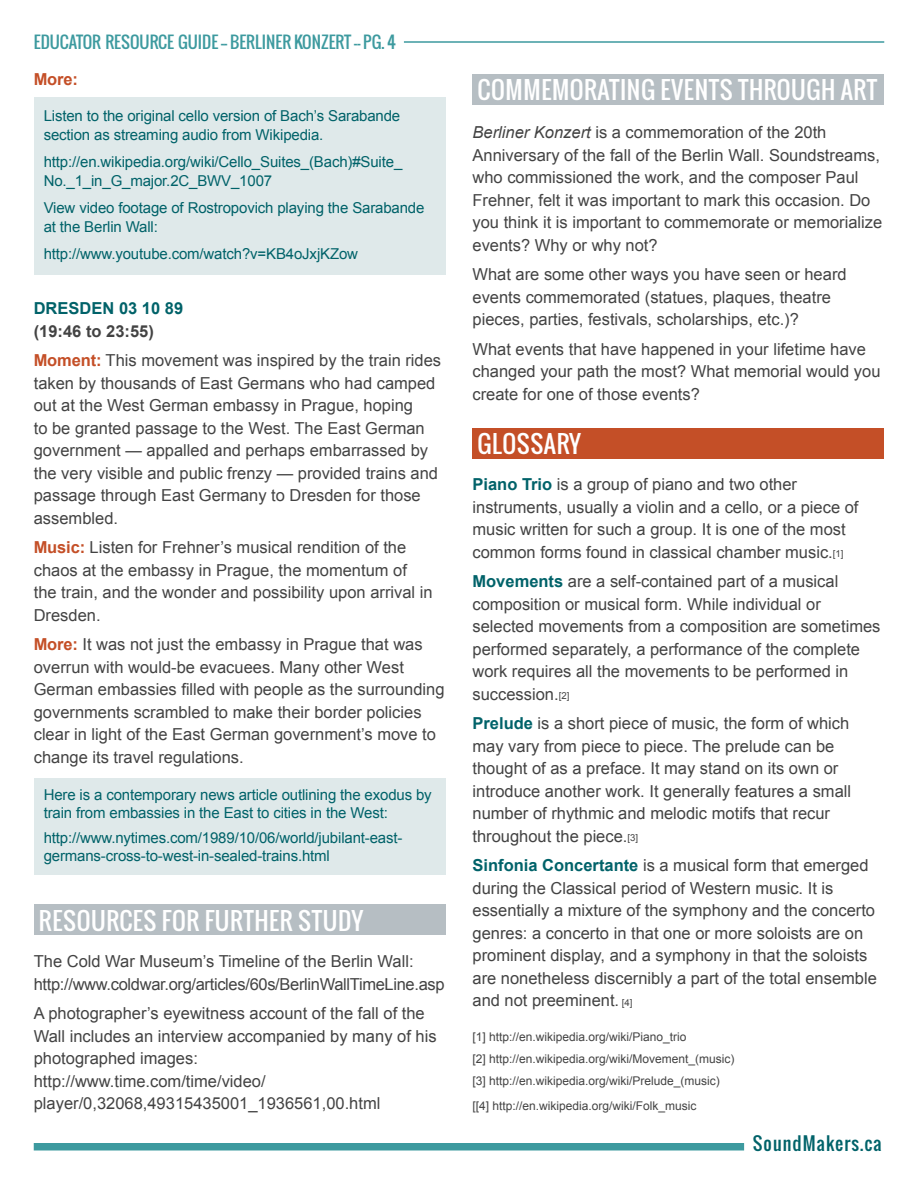
<style>
.page{position:relative;width:918px;height:1188px;background:#fff}
.page>*{position:absolute;margin:0;border:0;box-sizing:border-box;transform-origin:0 0}
.t1{font:24px "Oswald";letter-spacing:.025em;color:#fff}
.t2{font:18px "Oswald";letter-spacing:.06em;color:#006269}
.t3{font:16.5px/22.5px "Arial";color:#434343}
.t4{font:16.5px/22.5px "Arial";letter-spacing:-.02em;color:#434343}
.t5{font:16.5px "Oswald";color:#3d9a9f}
.t6{font:700 16.5px "Arial";color:#006269}
.t7{font:700 16.5px "Arial";color:#c44f27}
.t8{font:15px/19.5px "Arial";letter-spacing:-.01em;color:#006269}
.t9{font:12px/22px "Arial";color:#434343}
.s1{font-weight:700}
.s2{font-weight:700;color:#c44f27}
.s3{font-style:italic}
.s4{font-weight:700;color:#006269}
.s5{font-size:9.6px}
</style>
<div class="page">
<div style="left:472px;top:429px;width:412px;height:30px;background:#c44f27"></div>
<div style="left:34px;top:1143px;width:710px;height:7px;background:#3d9a9f"></div>
<div style="left:34px;top:97px;width:412px;height:177px;background:#dfe9ea"></div>
<div style="left:34px;top:778px;width:412px;height:97px;background:#dfe9ea"></div>
<div style="left:34px;top:905px;width:412px;height:30px;background:#b6bec3"></div>
<div style="left:472px;top:74px;width:412px;height:30px;background:#b6bec3"></div>
<hr style="left:404px;top:41px;width:480px;height:2px;background:#3d9a9f">
<p class="t5" style="left:34px;top:29px;width:364px">EDUCATOR RESOURCE GUIDE -- BERLINER KONZERT -- PG. 4</p>
<p class="t7" style="left:34px;top:68px;width:46px">More:</p>
<p class="t8" style="left:44px;top:106px;width:358px">Listen to the original cello version of Bach’s Sarabande section as streaming audio from Wikipedia.</p>
<p class="t8" style="left:44px;top:152px;width:360px">http://en.wikipedia.org/wiki/Cello_Suites_(Bach)#Suite_<br>No._1_in_G_major.2C_BWV_1007</p>
<p class="t8" style="left:44px;top:198px;width:382px">View video footage of Rostropovich playing the Sarabande at the Berlin Wall:</p>
<p class="t8" style="left:44px;top:244px;width:316px">http://www.youtube.com/watch?v=KB4oJxjKZow</p>
<p class="t6" style="left:34px;top:297px;width:151px">DRESDEN 03 10 89</p>
<p class="t3" style="left:34px;top:316px;width:409px;line-height:29.5px"><span class="s1">(19:46 to 23:55)<br></span><span class="s2">Moment:</span> This movement was inspired by the train rides</p>
<p class="t3" style="left:34px;top:372px;width:406px">taken by thousands of East Germans who had camped out at the West German embassy in Prague, hoping<br>to be granted passage to the West. The East German government — appalled and perhaps embarrassed by the very visible and public frenzy — provided trains and passage through East Germany to Dresden for those assembled.</p>
<p class="t3" style="left:34px;top:536px;width:400px"><span class="s2">Music:</span> Listen for Frehner’s musical rendition of the chaos at the embassy in Prague, the momentum of the train, and the wonder and possibility upon arrival in Dresden.</p>
<p class="t3" style="left:34px;top:633px;width:412px"><span class="s2">More:</span> It was not just the embassy in Prague that was overrun with would-be evacuees. Many other West German embassies filled with people as the surrounding governments scrambled to make their border policies clear in light of the East German government’s move to change its travel regulations.</p>
<p class="t8" style="left:44px;top:786px;width:390px;line-height:18px">Here is a contemporary news article outlining the exodus by train from embassies in the East to cities in the West:</p>
<p class="t8" style="left:44px;top:829px;width:360px;line-height:18px">http://www.nytimes.com/1989/10/06/world/jubilant-east&shy;germans-cross-to-west-in-sealed-trains.html</p>
<h1 class="t1" style="left:39px;top:902px;width:326px">RESOURCES FOR FURTHER STUDY</h1>
<p class="t4" style="left:34px;top:950px;width:412px">The Cold War Museum’s Timeline of the Berlin Wall: http://www.coldwar.org/articles/60s/BerlinWallTimeLine.asp</p>
<p class="t3" style="left:34px;top:1002px;width:404px">A photographer’s eyewitness account of the fall of the Wall includes an interview accompanied by many of his photographed images:<br>http://www.time.com/time/video/ player/0,32068,49315435001_1936561,00.html</p>
<h1 class="t1" style="left:478px;top:71px;width:401px">COMMEMORATING EVENTS THROUGH ART</h1>
<p class="t3" style="left:472px;top:121px;width:411px"><span class="s3">Berliner Konzert</span> is a commemoration of the 20th Anniversary of the fall of the Berlin Wall. Soundstreams, who commissioned the work, and the composer Paul Frehner, felt it was important to mark this occasion. Do you think it is important to commemorate or memorialize events? Why or why not?</p>
<p class="t3" style="left:472px;top:263px;width:376px">What are some other ways you have seen or heard events commemorated (statues, plaques, theatre pieces, parties, festivals, scholarships, etc.)?</p>
<p class="t3" style="left:472px;top:338px;width:410px">What events that have happened in your lifetime have changed your path the most? What memorial would you create for one of those events?</p>
<h1 class="t1" style="left:478px;top:426px;width:105px">GLOSSARY</h1>
<p class="t3" style="left:472px;top:473px;width:388px"><span class="s4">Piano Trio</span> is a group of piano and two other instruments, usually a violin and a cello, or a piece of music written for such a group. It is one of the most common forms found in classical chamber music.<span class="s5">[1]</span></p>
<p class="t3" style="left:472px;top:570px;width:410px"><span class="s4">Movements</span> are a self-contained part of a musical composition or musical form. While individual or selected movements from a composition are sometimes performed separately, a performance of the complete work requires all the movements to be performed in succession.<span class="s5">[2]</span></p>
<p class="t3" style="left:472px;top:712px;width:380px"><span class="s4">Prelude</span> is a short piece of music, the form of which may vary from piece to piece. The prelude can be thought of as a preface. It may stand on its own or introduce another work. It generally features a small number of rhythmic and melodic motifs that recur throughout the piece.<span class="s5">[3]</span></p>
<p class="t3" style="left:472px;top:854px;width:406px"><span class="s4">Sinfonia Concertante</span> is a musical form that emerged during the Classical period of Western music. It is essentially a mixture of the symphony and the concerto genres: a concerto in that one or more soloists are on prominent display, and a symphony in that the soloists are nonetheless discernibly a part of the total ensemble and not preeminent. <span class="s5">[4]</span></p>
<p class="t9" style="left:472px;top:1026px;width:264px">[1] http://en.wikipedia.org/wiki/Piano_trio<br>[2] http://en.wikipedia.org/wiki/Movement_(music) [3] http://en.wikipedia.org/wiki/Prelude_(music)</p>
<p class="t9" style="left:472px;top:1095px;width:226px">[[4] http://en.wikipedia.org/wiki/Folk_music</p>
<p class="t2" style="left:753px;top:1130px;width:130px">SoundMakers.ca</p>
</div>
